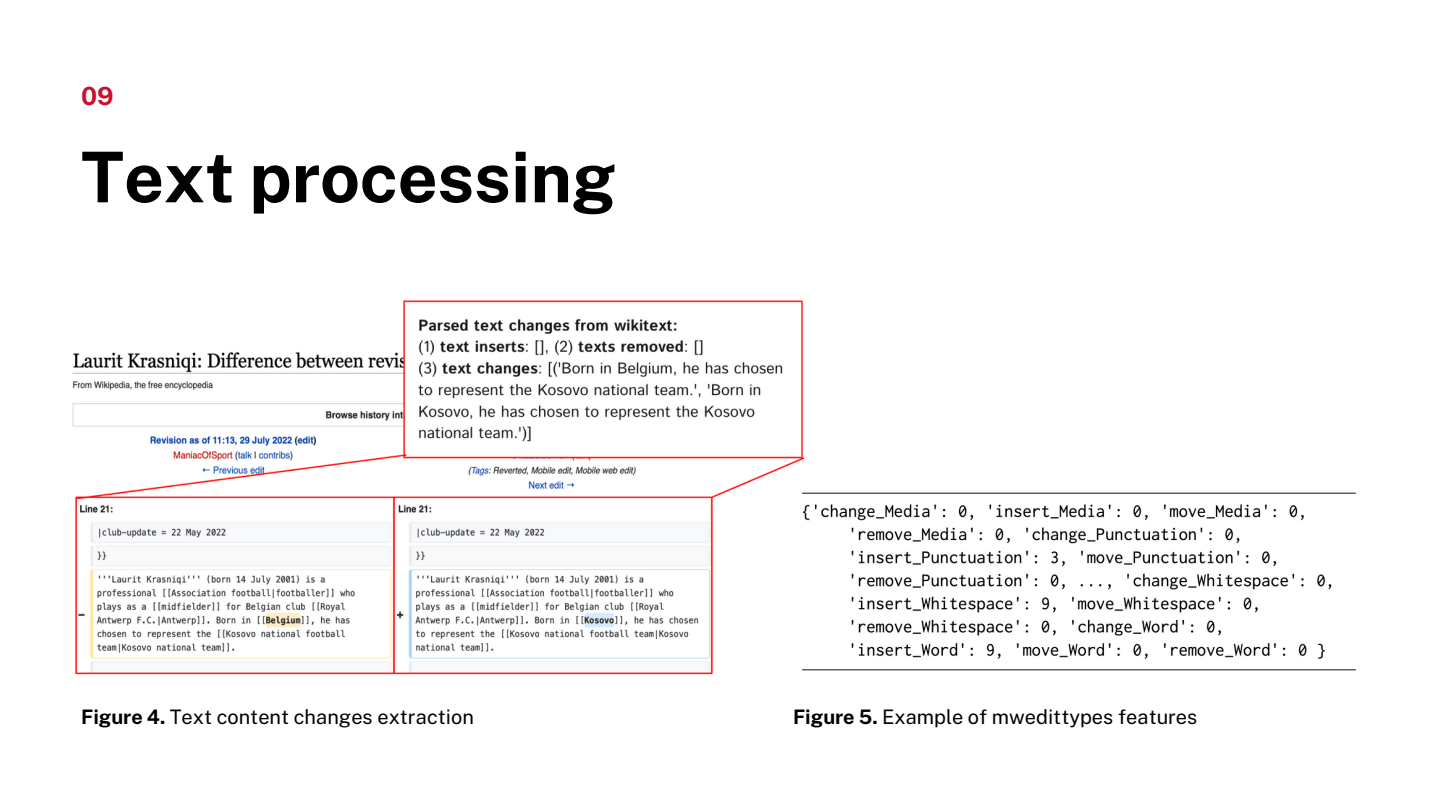
<style>
.page{position:relative;width:1440px;height:810px;background:#fff}
.page>*{position:absolute;margin:0;border:0;box-sizing:border-box;transform-origin:0 0}
.t1{font:700 70px "Public Sans";color:#000}
.t2{font:700 25px "Public Sans";color:#c8102e}
.t3{font:20px "Public Sans";color:#000}
.s1{font-weight:700}
</style>
<div class="page">
<img style="left:72px;top:300px;width:733px;height:375px">
<img style="left:799px;top:487px;width:557px;height:187px">
<p class="t2" style="left:81px;top:81px;width:34px">09</p>
<p class="t1" style="left:81px;top:136px;width:536px">Text processing</p>
<p class="t3" style="left:81px;top:705px;width:394px"><span class="s1">Figure 4.</span> Text content changes extraction</p>
<p class="t3" style="left:793px;top:705px;width:406px"><span class="s1">Figure 5.</span> Example of mwedittypes features</p>
</div>
